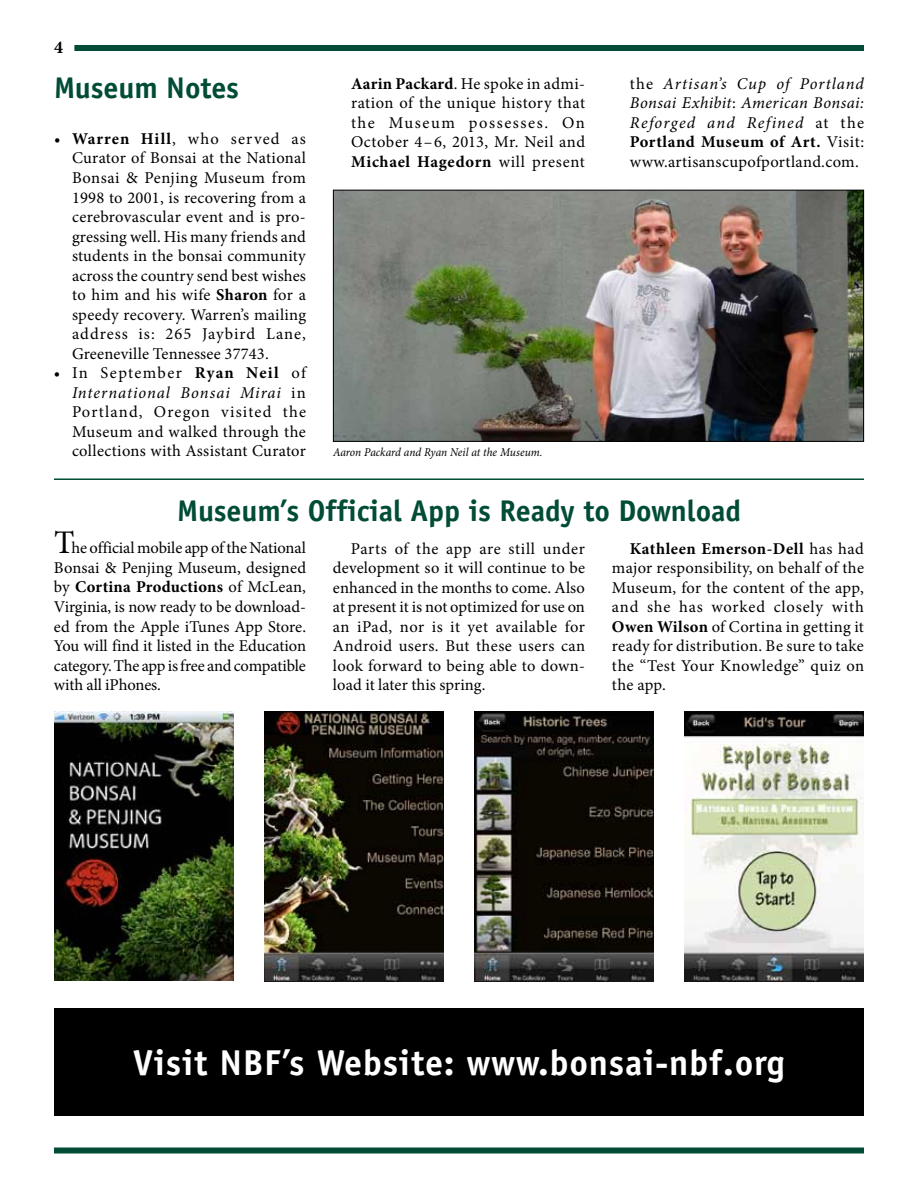
<style>
.page{position:relative;width:918px;height:1188px;background:#fff}
.page>*{position:absolute;margin:0;border:0;box-sizing:border-box;transform-origin:0 0}
.t1{font:700 36px "Officina Sans Std";letter-spacing:.02em;color:#fff}
.t2{font:700 30px "Officina Sans Std";letter-spacing:-.005em;color:#004c36}
.t3{font:700 18px "Minion Pro";color:#000}
.t4{font:16.5px/19.5px "Minion Pro";letter-spacing:.015em;color:#000;text-align:justify}
.t5{font:italic 16.5px/19.5px "Minion Pro";letter-spacing:.035em;color:#000;text-align:justify}
.t6{font:italic 12px "Minion Pro";color:#000;scale:.95 1}
.s1{font-weight:700}
.s2{font-style:italic}
.s3{font-style:normal}
.s4{font-weight:700;font-style:normal}
.s5{font-size:33px}
</style>
<div class="page">
<div style="left:54px;top:1148px;width:810px;height:6px;background:#004c36"></div>
<div style="left:74px;top:45px;width:790px;height:6px;background:#004c36"></div>
<hr style="left:54px;top:478px;width:810px;height:2px;background:#004c36">
<img style="left:335px;top:192px;width:527px;height:248px">
<div style="left:333px;top:190px;width:531px;height:252px;border:1px solid #000"></div>
<img style="left:54px;top:711px;width:180px;height:270px">
<img style="left:474px;top:711px;width:180px;height:270px">
<img style="left:264px;top:711px;width:180px;height:270px">
<img style="left:684px;top:711px;width:180px;height:270px">
<div style="left:54px;top:1008px;width:810px;height:108px;background:#000"></div>
<p class="t3" style="left:54px;top:34px;width:10px">4</p>
<h2 class="t2" style="left:54px;top:69px;width:187px">Museum Notes</h2>
<p class="t4" style="left:72px;top:129px;width:236px;text-indent:-18px">• <span class="s1">Warren Hill</span>, who served as Curator of Bonsai at the National Bonsai &amp; Penjing Museum from 1998 to 2001, is recovering from a cerebrovascular event and is pro&shy;gressing well. His many friends and students in the bonsai community across the country send best wishes to him and his wife <span class="s1">Sharon</span> for a speedy recovery. Warren’s mailing address is: 265 Jaybird Lane, Greeneville Tennessee 37743.</p>
<p class="t4" style="left:72px;top:363px;width:236px;text-indent:-18px">• In September <span class="s1">Ryan Neil</span> of <span class="s2">International Bonsai Mirai</span> in Portland, Oregon visited the Museum and walked through the collections with Assistant Curator</p>
<p class="t4" style="left:351px;top:74px;width:236px"><span class="s1">Aarin Packard</span>. He spoke in admi&shy;ration of the unique history that the Museum possesses. On October 4–6, 2013, Mr. Neil and <span class="s1">Michael Hagedorn</span> will present</p>
<p class="t5" style="left:630px;top:74px;width:236px"><span class="s3">the</span> Artisan’s Cup of Portland Bonsai Exhibit<span class="s3">:</span> American Bonsai:<br>Reforged and Refined <span class="s3">at the </span><span class="s4">Portland Museum of Art.</span> <span class="s3">Visit: www.artisanscupofportland.com.</span></p>
<p class="t6" style="left:333px;top:444px;width:222px">Aaron Packard and Ryan Neil at the Museum.</p>
<h2 class="t2" style="left:177px;top:492px;width:565px">Museum’s Official App is Ready to Download</h2>
<p class="t4" style="left:54px;top:539px;width:254px"><span class="s5">T</span>he official mobile app of the National Bonsai &amp; Penjing Museum, designed by <span class="s1">Cortina Productions</span> of McLean, Virginia, is now ready to be download&shy;ed from the Apple iTunes App Store.<br>You will find it listed in the Education category. The app is free and compatible with all iPhones.</p>
<p class="t4" style="left:333px;top:539px;width:254px;text-indent:18px">Parts of the app are still under development so it will continue to be enhanced in the months to come. Also at present it is not optimized for use on an iPad, nor is it yet available for Android users. But these users can look forward to being able to down&shy;load it later this spring.</p>
<p class="t4" style="left:612px;top:539px;width:254px;text-indent:18px"><span class="s1">Kathleen Emerson-Dell</span> has had major responsibility, on behalf of the Museum, for the content of the app, and she has worked closely with <span class="s1">Owen Wilson</span> of Cortina in getting it ready for distribution. Be sure to take the “Test Your Knowledge” quiz on the app.</p>
<h1 class="t1" style="left:133px;top:1040px;width:653px">Visit NBF’s Website: www.bonsai-nbf.org</h1>
</div>
